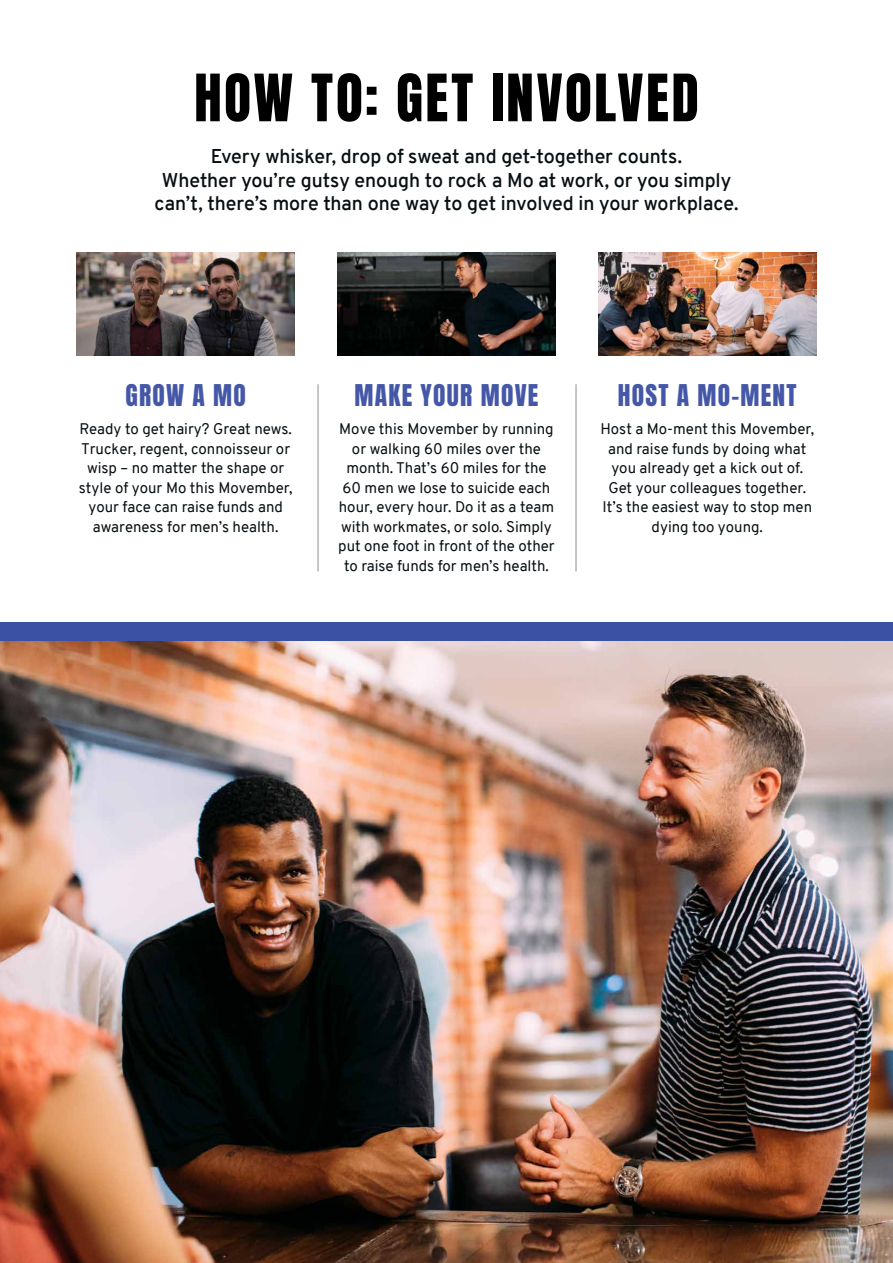
<style>
.page{position:relative;width:893px;height:1263px;background:#fff}
.page>*{position:absolute;margin:0;border:0;box-sizing:border-box;transform-origin:0 0}
.t1{font:55.5px "Anton";letter-spacing:.045em;color:#000}
.t2{font:25.5px "Anton";letter-spacing:.05em;color:#4557a7}
.t3{font:600 19.5px/23.4px "Overpass";color:#080f12;text-align:center}
.t4{font:15px/19.5px "Overpass";color:#080f12;text-align:center}
</style>
<div class="page">
<img style="left:0;top:641px;width:893px;height:622px">
<img style="left:77px;top:252px;width:218px;height:103px">
<img style="left:337px;top:252px;width:219px;height:103px">
<div style="left:0;top:622px;width:893px;height:19px;background:#3b51a3"></div>
<hr style="left:317px;top:384px;width:2px;height:187px;background:#939598">
<hr style="left:575px;top:384px;width:1px;height:187px;background:#939598">
<img style="left:598px;top:252px;width:218px;height:103px">
<h1 class="t1" style="left:194px;top:70px;width:506px">HOW TO: GET INVOLVED</h1>
<h3 class="t3" style="left:155px;top:145px;width:585px">Every whisker, drop of sweat and get-together counts.<br>Whether you’re gutsy enough to rock a Mo at work, or you simply can’t, there’s more than one way to get involved in your workplace.</h3>
<h2 class="t2" style="left:125px;top:382px;width:122px">GROW A MO</h2>
<p class="t4" style="left:79px;top:419px;width:215px">Ready to get hairy? Great news.<br>Trucker, regent, connoisseur or wisp – no matter the shape or style of your Mo this Movember, your face can raise funds and awareness for men’s health.</p>
<h2 class="t2" style="left:355px;top:382px;width:185px">MAKE YOUR MOVE</h2>
<p class="t4" style="left:338px;top:419px;width:218px">Move this Movember by running or walking 60 miles over the month. That’s 60 miles for the<br>60 men we lose to suicide each hour, every hour. Do it as a team with workmates, or solo. Simply put one foot in front of the other to raise funds for men’s health.</p>
<h2 class="t2" style="left:618px;top:382px;width:180px">HOST A MO-MENT</h2>
<p class="t4" style="left:600px;top:419px;width:215px">Host a Mo-ment this Movember, and raise funds by doing what you already get a kick out of.<br>Get your colleagues together.<br>It’s the easiest way to stop men dying too young.</p>
</div>
